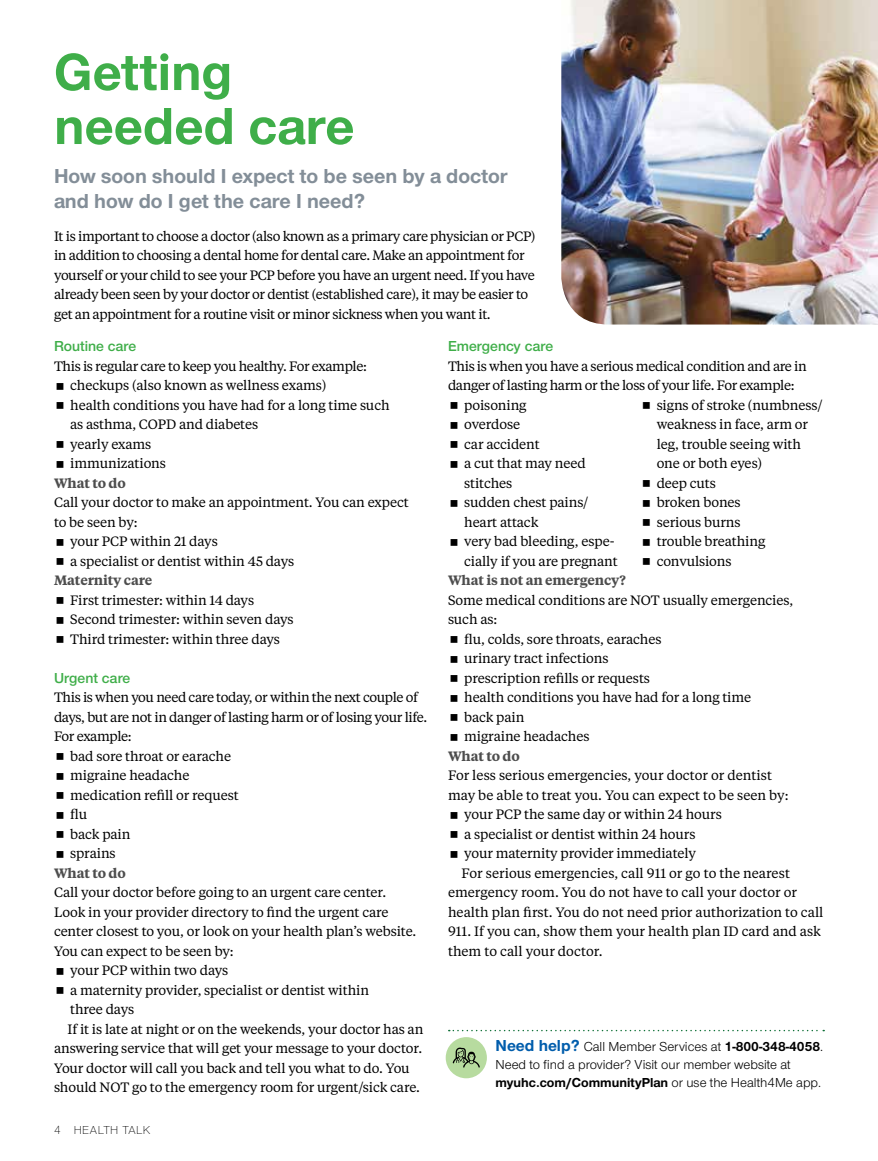
<style>
.page{position:relative;width:878px;height:1161px;background:#fff}
.page>*{position:absolute;margin:0;border:0;box-sizing:border-box;transform-origin:0 0}
.t1{font:700 54px/54px "UHC Sans";color:#3fae49}
.t2{font:700 21px/25.2px "UHC Sans";color:#838e98}
.t3{font:600 15px "UHC Sans";color:#3fae49}
.t4{font:13.5px/19.5px "UHC Serif Text";letter-spacing:-.01em;color:#000}
.t5{font:13.5px/19.5px "UHC Serif Text";letter-spacing:-.03em;color:#000}
.t6{font:13.5px/18px "UHC Sans";color:#000}
.t7{font:600 13.5px "UHC Serif Text";letter-spacing:-.01em;color:#4d4d4d}
.t8{font:300 12px "UHC Sans";letter-spacing:.04em;color:#000}
.s1{font-weight:700;font-size:16.5px;color:#005dac}
.s2{font-weight:700}
</style>
<div class="page">
<img style="left:561px;top:0;width:317px;height:325px">
<svg style="left:448px;top:1030px;width:376px;height:1px"></svg>
<div style="left:445px;top:1037px;width:42px;height:41px;background:#b7db9f;border-radius:50%"></div>
<svg style="left:452px;top:1047px;width:28px;height:21px"></svg>
<h1 class="t1" style="left:54px;top:43px;width:302px">Getting needed care</h1>
<h2 class="t2" style="left:54px;top:162px;width:455px">How soon should I expect to be seen by a doctor and how do I get the care I need?</h2>
<p class="t5" style="left:54px;top:226px;width:483px">It is important to choose a doctor (also known as a primary care physician or PCP) in addition to choosing a dental home for dental care. Make an appointment for yourself or your child to see your PCP before you have an urgent need. If you have already been seen by your doctor or dentist (established care), it may be easier to get an appointment for a routine visit or minor sickness when you want it.</p>
<p class="t3" style="left:54px;top:336px;width:84px">Routine care</p>
<p class="t4" style="left:70px;top:356px;width:321px;text-indent:-16px">This is regular care to keep you healthy. For example: checkups (also known as wellness exams)<br>health conditions you have had for a long time such as asthma, COPD and diabetes<br>yearly exams<br>immunizations</p>
<p class="t7" style="left:54px;top:474px;width:73px">What to do</p>
<p class="t4" style="left:54px;top:492px;width:356px">Call your doctor to make an appointment. You can expect</p>
<p class="t4" style="left:54px;top:512px;width:85px">to be seen by:</p>
<p class="t4" style="left:70px;top:531px;width:149px">your PCP within 21 days</p>
<p class="t4" style="left:70px;top:551px;width:225px">a specialist or dentist within 45 days</p>
<p class="t7" style="left:54px;top:571px;width:100px">Maternity care</p>
<p class="t4" style="left:70px;top:590px;width:225px">First trimester: within 14 days<br>Second trimester: within seven days<br>Third trimester: within three days</p>
<p class="t3" style="left:54px;top:668px;width:78px">Urgent care</p>
<p class="t5" style="left:54px;top:687px;width:365px">This is when you need care today, or within the next couple of</p>
<p class="t5" style="left:54px;top:707px;width:375px">days, but are not in danger of lasting harm or of losing your life.</p>
<p class="t5" style="left:54px;top:726px;width:79px">For example:</p>
<p class="t4" style="left:70px;top:746px;width:162px">bad sore throat or earache</p>
<p class="t4" style="left:70px;top:765px;width:121px">migraine headache</p>
<p class="t4" style="left:70px;top:785px;width:170px">medication refill or request</p>
<p class="t4" style="left:70px;top:804px;width:19px">flu</p>
<p class="t4" style="left:70px;top:824px;width:62px">back pain</p>
<p class="t4" style="left:70px;top:843px;width:47px">sprains</p>
<p class="t7" style="left:54px;top:864px;width:73px">What to do</p>
<p class="t4" style="left:54px;top:882px;width:334px">Call your doctor before going to an urgent care center.</p>
<p class="t4" style="left:54px;top:902px;width:336px">Look in your provider directory to find the urgent care</p>
<p class="t4" style="left:54px;top:921px;width:364px">center closest to you, or look on your health plan’s website.</p>
<p class="t4" style="left:54px;top:941px;width:181px">You can expect to be seen by:</p>
<p class="t4" style="left:70px;top:960px;width:160px">your PCP within two days</p>
<p class="t4" style="left:70px;top:980px;width:300px">a maternity provider, specialist or dentist within</p>
<p class="t4" style="left:70px;top:999px;width:65px">three days</p>
<p class="t4" style="left:68px;top:1019px;width:357px">If it is late at night or on the weekends, your doctor has an</p>
<p class="t4" style="left:54px;top:1038px;width:369px">answering service that will get your message to your doctor.</p>
<p class="t4" style="left:54px;top:1058px;width:357px">Your doctor will call you back and tell you what to do. You</p>
<p class="t4" style="left:54px;top:1077px;width:367px">should NOT go to the emergency room for urgent/sick care.</p>
<p class="t3" style="left:448px;top:336px;width:107px">Emergency care</p>
<p class="t5" style="left:448px;top:356px;width:360px">This is when you have a serious medical condition and are in</p>
<p class="t5" style="left:448px;top:375px;width:348px">danger of lasting harm or the loss of your life. For example:</p>
<p class="t4" style="left:464px;top:395px;width:64px">poisoning</p>
<p class="t4" style="left:464px;top:414px;width:58px">overdose</p>
<p class="t4" style="left:464px;top:434px;width:77px">car accident</p>
<p class="t4" style="left:464px;top:453px;width:123px">a cut that may need</p>
<p class="t4" style="left:464px;top:473px;width:50px">stitches</p>
<p class="t4" style="left:464px;top:492px;width:126px">sudden chest pains/</p>
<p class="t4" style="left:464px;top:512px;width:76px">heart attack</p>
<p class="t4" style="left:464px;top:531px;width:152px">very bad bleeding, espe-</p>
<p class="t4" style="left:464px;top:551px;width:155px">cially if you are pregnant</p>
<p class="t4" style="left:656px;top:395px;width:167px">signs of stroke (numbness/ weakness in face, arm or leg, trouble seeing with one or both eyes)<br>deep cuts<br>broken bones<br>serious burns<br>trouble breathing convulsions</p>
<p class="t7" style="left:448px;top:571px;width:179px">What is not an emergency?</p>
<p class="t4" style="left:448px;top:590px;width:347px">Some medical conditions are NOT usually emergencies,</p>
<p class="t4" style="left:448px;top:609px;width:51px">such as:</p>
<p class="t4" style="left:464px;top:629px;width:199px">flu, colds, sore throats, earaches</p>
<p class="t4" style="left:464px;top:648px;width:146px">urinary tract infections</p>
<p class="t4" style="left:464px;top:668px;width:187px">prescription refills or requests</p>
<p class="t4" style="left:464px;top:687px;width:288px">health conditions you have had for a long time</p>
<p class="t4" style="left:464px;top:707px;width:62px">back pain</p>
<p class="t4" style="left:464px;top:726px;width:127px">migraine headaches</p>
<p class="t7" style="left:448px;top:747px;width:73px">What to do</p>
<p class="t4" style="left:448px;top:765px;width:325px">For less serious emergencies, your doctor or dentist</p>
<p class="t4" style="left:448px;top:785px;width:342px">may be able to treat you. You can expect to be seen by:</p>
<p class="t4" style="left:464px;top:804px;width:259px">your PCP the same day or within 24 hours</p>
<p class="t4" style="left:464px;top:824px;width:233px">a specialist or dentist within 24 hours</p>
<p class="t4" style="left:464px;top:843px;width:233px">your maternity provider immediately</p>
<p class="t4" style="left:461px;top:863px;width:330px">For serious emergencies, call 911 or go to the nearest</p>
<p class="t4" style="left:448px;top:882px;width:350px">emergency room. You do not have to call your doctor or</p>
<p class="t4" style="left:448px;top:902px;width:377px">health plan first. You do not need prior authorization to call</p>
<p class="t4" style="left:448px;top:921px;width:374px">911. If you can, show them your health plan ID card and ask</p>
<p class="t4" style="left:448px;top:941px;width:156px">them to call your doctor.</p>
<p class="t6" style="left:495px;top:1037px;width:329px"><span class="s1">Need help?</span> Call Member Services at <span class="s2">1-800-348-4058</span>.<br>Need to find a provider? Visit our member website at <span class="s2">myuhc.com/CommunityPlan</span> or use the Health4Me app.</p>
<p class="t8" style="left:54px;top:1122px;width:98px">4 HEALTH TALK</p>
</div>
